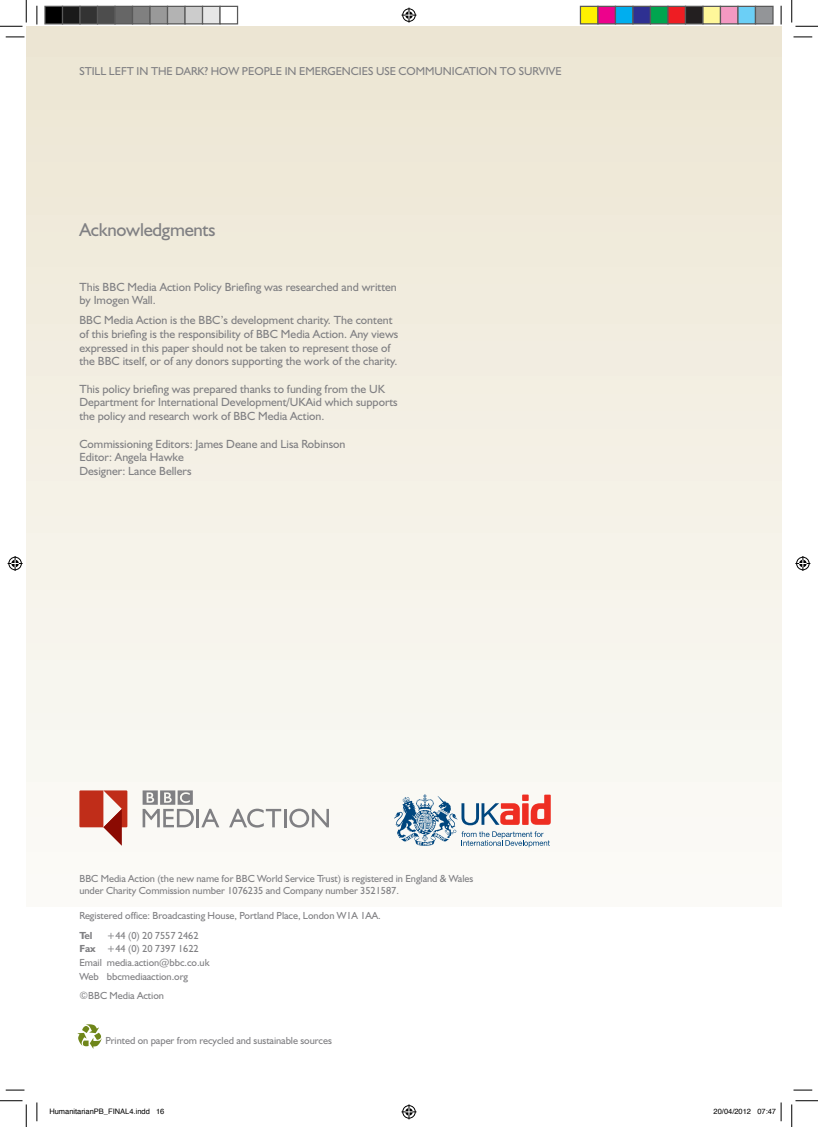
<style>
.page{position:relative;width:818px;height:1127px;background:#fff}
.page>*{position:absolute;margin:0;border:0;box-sizing:border-box;transform-origin:0 0}
.t1{font:18.75px "Humanist 521 BT";letter-spacing:-.02em;color:#808083}
.t2{font:11.88px/13.5px "Humanist 521 BT";color:#808083}
.t3{font:11.5px "Humanist 521 BT";letter-spacing:-.005em;color:#808083}
.t4{font:10.25px/13.8px "Humanist 521 BT";letter-spacing:-.005em;color:#808083}
.t5{font:700 10.25px "Humanist 521 BT";color:#808083}
.t6{font:7.5px "Helvetica";color:#000}
.s1{font-weight:700}
</style>
<div class="page">
<div style="left:26px;top:26px;width:755px;height:880px;background:linear-gradient(to bottom,#ece5d2,#fbfbf8)"></div>
<img style="left:77px;top:1024px;width:24px;height:24px">
<svg style="left:394px;top:794px;width:157px;height:53px"></svg>
<svg style="left:79px;top:790px;width:48px;height:55px"></svg>
<svg style="left:143px;top:790px;width:76px;height:37px"></svg>
<svg style="left:229px;top:808px;width:52px;height:19px"></svg>
<hr style="left:284px;top:808px;width:3px;height:19px;background:#808083">
<svg style="left:289px;top:808px;width:40px;height:19px"></svg>
<svg style="left:6px;top:36px;width:18px;height:2px"></svg>
<svg style="left:793px;top:36px;width:19px;height:2px"></svg>
<svg style="left:6px;top:1089px;width:18px;height:1px"></svg>
<svg style="left:793px;top:1089px;width:19px;height:1px"></svg>
<svg style="left:36px;top:6px;width:2px;height:18px"></svg>
<svg style="left:36px;top:1102px;width:2px;height:18px"></svg>
<svg style="left:780px;top:6px;width:2px;height:18px"></svg>
<svg style="left:0;top:0;width:27px;height:27px"></svg>
<svg style="left:0;top:1100px;width:27px;height:26px"></svg>
<svg style="left:791px;top:0;width:27px;height:27px"></svg>
<svg style="left:791px;top:1100px;width:27px;height:26px"></svg>
<svg style="left:401px;top:8px;width:15px;height:15px"></svg>
<svg style="left:401px;top:1104px;width:15px;height:15px"></svg>
<svg style="left:8px;top:556px;width:15px;height:15px"></svg>
<svg style="left:795px;top:556px;width:15px;height:15px"></svg>
<div style="left:45px;top:6px;width:18px;height:18px;background:#000"></div>
<div style="left:44px;top:6px;width:19px;height:18px;border:1px solid #595959"></div>
<div style="left:63px;top:6px;width:17px;height:18px;background:#1a1a1a"></div>
<div style="left:62px;top:6px;width:19px;height:18px;border:1px solid #595959"></div>
<div style="left:80px;top:6px;width:18px;height:18px;background:#333"></div>
<div style="left:79px;top:6px;width:19px;height:18px;border:1px solid #595959"></div>
<div style="left:98px;top:6px;width:17px;height:18px;background:#4d4d4d"></div>
<div style="left:97px;top:6px;width:19px;height:18px;border:1px solid #595959"></div>
<div style="left:115px;top:6px;width:18px;height:18px;background:#666"></div>
<div style="left:114px;top:6px;width:19px;height:18px;border:1px solid #595959"></div>
<div style="left:133px;top:6px;width:17px;height:18px;background:#808080"></div>
<div style="left:132px;top:6px;width:19px;height:18px;border:1px solid #595959"></div>
<div style="left:150px;top:6px;width:18px;height:18px;background:#999"></div>
<div style="left:149px;top:6px;width:19px;height:18px;border:1px solid #595959"></div>
<div style="left:168px;top:6px;width:17px;height:18px;background:#b3b3b3"></div>
<div style="left:167px;top:6px;width:19px;height:18px;border:1px solid #595959"></div>
<div style="left:185px;top:6px;width:18px;height:18px;background:#ccc"></div>
<div style="left:184px;top:6px;width:19px;height:18px;border:1px solid #595959"></div>
<div style="left:203px;top:6px;width:17px;height:18px;background:#e6e6e6"></div>
<div style="left:202px;top:6px;width:19px;height:18px;border:1px solid #595959"></div>
<div style="left:219px;top:6px;width:19px;height:18px;border:1px solid #595959"></div>
<div style="left:580px;top:6px;width:18px;height:18px;background:#fff101"></div>
<div style="left:580px;top:6px;width:18px;height:18px;border:1px solid #595959"></div>
<div style="left:598px;top:6px;width:17px;height:18px;background:#ed028c"></div>
<div style="left:597px;top:6px;width:19px;height:18px;border:1px solid #595959"></div>
<div style="left:615px;top:6px;width:18px;height:18px;background:#00aeef"></div>
<div style="left:615px;top:6px;width:18px;height:18px;border:1px solid #595959"></div>
<div style="left:633px;top:6px;width:17px;height:18px;background:#2e3092"></div>
<div style="left:632px;top:6px;width:19px;height:18px;border:1px solid #595959"></div>
<div style="left:650px;top:6px;width:18px;height:18px;background:#00a54f"></div>
<div style="left:650px;top:6px;width:18px;height:18px;border:1px solid #595959"></div>
<div style="left:668px;top:6px;width:17px;height:18px;background:#ee1d23"></div>
<div style="left:667px;top:6px;width:19px;height:18px;border:1px solid #595959"></div>
<div style="left:685px;top:6px;width:18px;height:18px;background:#231f20"></div>
<div style="left:685px;top:6px;width:18px;height:18px;border:1px solid #595959"></div>
<div style="left:703px;top:6px;width:17px;height:18px;background:#fff79a"></div>
<div style="left:702px;top:6px;width:19px;height:18px;border:1px solid #595959"></div>
<div style="left:720px;top:6px;width:18px;height:18px;background:#f499c2"></div>
<div style="left:720px;top:6px;width:18px;height:18px;border:1px solid #595959"></div>
<div style="left:738px;top:6px;width:17px;height:18px;background:#6bcff6"></div>
<div style="left:737px;top:6px;width:19px;height:18px;border:1px solid #595959"></div>
<div style="left:755px;top:6px;width:18px;height:18px;background:#939598"></div>
<div style="left:755px;top:6px;width:18px;height:18px;border:1px solid #595959"></div>
<svg style="left:780px;top:1102px;width:2px;height:18px"></svg>
<p class="t3" style="left:79px;top:64px;width:484px">STILL LEFT IN THE DARK? HOW PEOPLE IN EMERGENCIES USE COMMUNICATION TO SURVIVE</p>
<h1 class="t1" style="left:79px;top:218px;width:138px">Acknowledgments</h1>
<p class="t2" style="left:79px;top:279px;width:319px">This BBC Media Action Policy Briefing was researched and written by Imogen Wall.</p>
<p class="t2" style="left:79px;top:313px;width:320px">BBC Media Action is the BBC’s development charity. The content of this briefing is the responsibility of BBC Media Action. Any views expressed in this paper should not be taken to represent those of the BBC itself, or of any donors supporting the work of the charity.</p>
<p class="t2" style="left:79px;top:382px;width:320px">This policy briefing was prepared thanks to funding from the UK<br>Department for International Development/UKAid which supports the policy and research work of BBC Media Action.</p>
<p class="t2" style="left:79px;top:436px;width:268px">Commissioning Editors: James Deane and Lisa Robinson<br>Editor: Angela Hawke<br>Designer: Lance Bellers</p>
<p class="t4" style="left:79px;top:871px;width:395px;line-height:12.5px">BBC Media Action (the new name for BBC World Service Trust) is registered in England &amp; Wales under Charity Commission number 1076235 and Company number 3521587.</p>
<p class="t4" style="left:79px;top:907px;width:303px">Registered office: Broadcasting House, Portland Place, London W1A 1AA.</p>
<p class="t5" style="left:79px;top:928px;width:15px">Tel</p>
<p class="t4" style="left:79px;top:927px;width:132px;text-indent:27px">+44 (0) 20 7557 2462<br><span class="s1">Fax</span> +44 (0) 20 7397 1622<br>Email media.action@bbc.co.uk<br>Web bbcmediaaction.org</p>
<p class="t4" style="left:79px;top:987px;width:86px">©BBC Media Action</p>
<p class="t4" style="left:105px;top:1032px;width:228px">Printed on paper from recycled and sustainable sources</p>
<p class="t6" style="left:49px;top:1104px;width:117px">HumanitarianPB_FINAL4.indd 16</p>
<p class="t6" style="left:713px;top:1104px;width:64px">20/04/2012 07:47</p>
</div>
